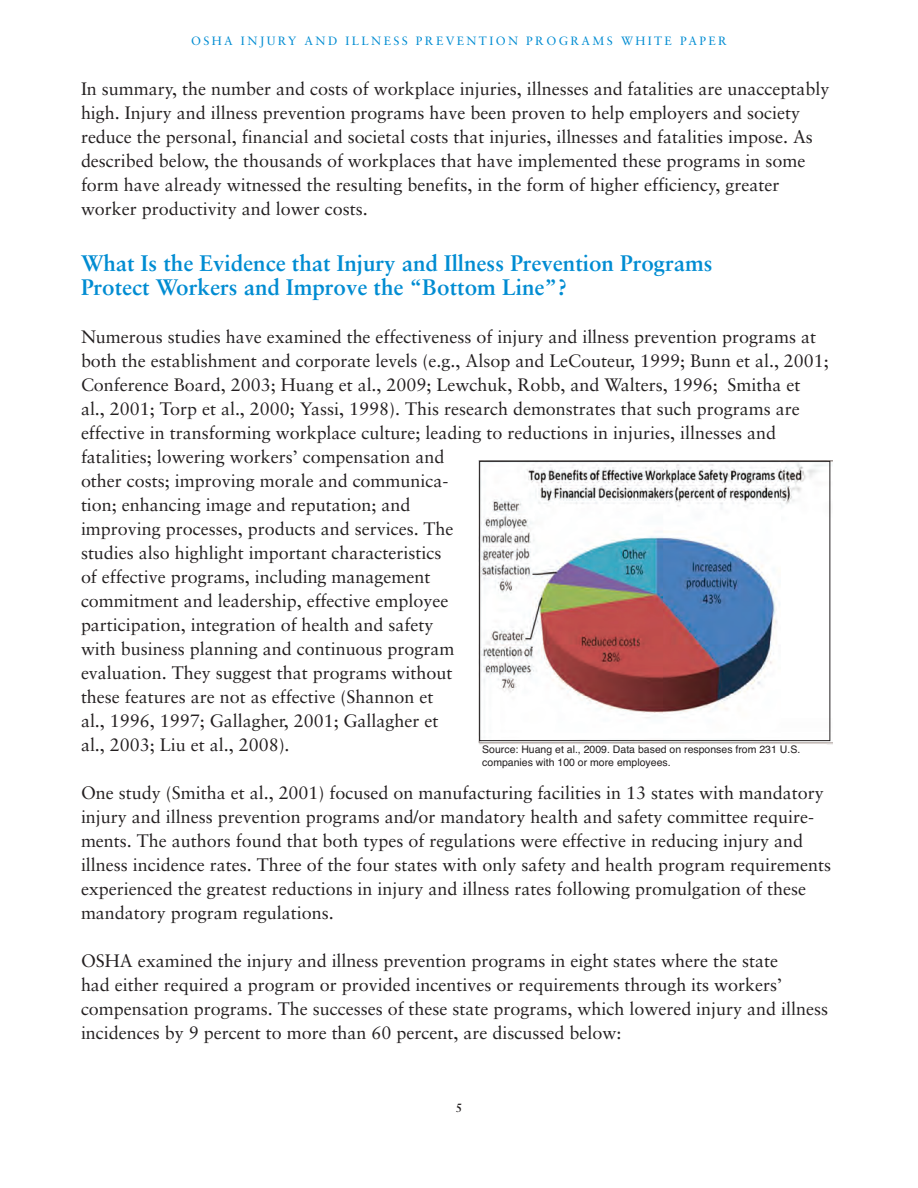
<style>
.page{position:relative;width:918px;height:1188px;background:#fff}
.page>*{position:absolute;margin:0;border:0;box-sizing:border-box;transform-origin:0 0}
.t1{font:700 22.5px/24px "Sabon";color:#008cd2}
.t2{font:18px/24px "Sabon";color:#231f20}
.t3{font:12px "Sabon";letter-spacing:.2em;color:#008cd2}
.t4{font:700 12px "Sabon";color:#231f20}
.t5{font:10.5px/12.6px "Helvetica";color:#231f20}
</style>
<div class="page">
<img style="left:478px;top:460px;width:354px;height:284px">
<div style="left:479px;top:461px;width:351px;height:280px;border:1px solid #231f20"></div>
<p class="t3" style="left:191px;top:36px;width:537px">OSHA INJURY AND ILLNESS PREVENTION PROGRAMS WHITE PAPER</p>
<p class="t2" style="left:81px;top:78px;width:750px">In summary, the number and costs of workplace injuries, illnesses and fatalities are unacceptably high. Injury and illness prevention programs have been proven to help employers and society reduce the personal, financial and societal costs that injuries, illnesses and fatalities impose. As described below, the thousands of workplaces that have implemented these programs in some form have already witnessed the resulting benefits, in the form of higher efficiency, greater worker productivity and lower costs.</p>
<p class="t1" style="left:81px;top:253px;width:633px">What Is the Evidence that Injury and Illness Prevention Programs<br>Protect Workers and Improve the “Bottom Line”?</p>
<p class="t2" style="left:81px;top:327px;width:749px">Numerous studies have examined the effectiveness of injury and illness prevention programs at both the establishment and corporate levels (e.g., Alsop and LeCouteur, 1999; Bunn et al., 2001; Conference Board, 2003; Huang et al., 2009; Lewchuk, Robb, and Walters, 1996; Smitha et al., 2001; Torp et al., 2000; Yassi, 1998). This research demonstrates that such programs are effective in transforming workplace culture; leading to reductions in injuries, illnesses and fatalities; lowering workers’ compensation and<br>other costs; improving morale and communica-<br>tion; enhancing image and reputation; and<br>improving processes, products and services. The<br>studies also highlight important characteristics<br>of effective programs, including management<br>commitment and leadership, effective employee<br>participation, integration of health and safety<br>with business planning and continuous program<br>evaluation. They suggest that programs without<br>these features are not as effective (Shannon et<br>al., 1996, 1997; Gallagher, 2001; Gallagher et<br>al., 2003; Liu et al., 2008).</p>
<p class="t2" style="left:81px;top:782px;width:752px">One study (Smitha et al., 2001) focused on manufacturing facilities in 13 states with mandatory injury and illness prevention programs and/or mandatory health and safety committee require&shy;ments. The authors found that both types of regulations were effective in reducing injury and illness incidence rates. Three of the four states with only safety and health program requirements experienced the greatest reductions in injury and illness rates following promulgation of these mandatory program regulations.</p>
<p class="t2" style="left:81px;top:950px;width:749px">OSHA examined the injury and illness prevention programs in eight states where the state<br>had either required a program or provided incentives or requirements through its workers’ compensation programs. The successes of these state programs, which lowered injury and illness incidences by 9 percent to more than 60 percent, are discussed below:</p>
<p class="t5" style="left:482px;top:743px;width:320px">Source: Huang et al., 2009. Data based on responses from 231 U.S. companies with 100 or more employees.</p>
<p class="t4" style="left:456px;top:1103px;width:8px">5</p>
</div>
